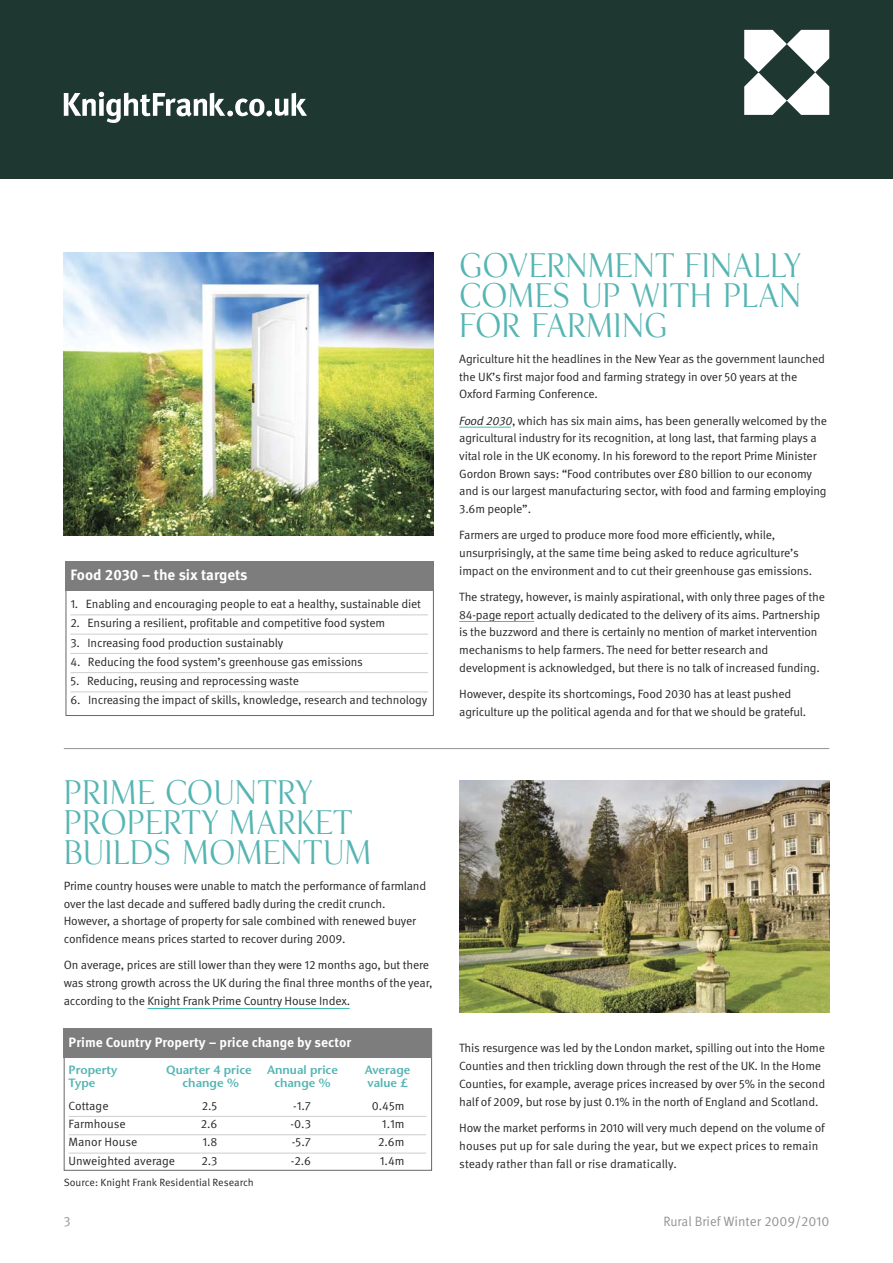
<style>
.page{position:relative;width:893px;height:1263px;background:#fff}
.page>*{position:absolute;margin:0;border:0;box-sizing:border-box;transform-origin:0 0}
.t1{font:30px/30px "KF Display";color:#55b5b3;text-align:justify;scale:.95 1}
.t2{font:700 15px "KF Meta OT";color:#fff}
.t3{font:700 13.5px "KF Meta OT";color:#fff}
.t4{font:13.5px "KF Meta OT";color:#939393;scale:.95 1}
.t5{font:12px/17.7px "KF Meta OT";letter-spacing:-.015em;color:#272627}
.t6{font:600 12px "Stone Sans";color:#55b5b3}
.t7{font:10.5px "KF Meta OT";color:#272627}
.s1{font-style:italic}
</style>
<div class="page">
<div style="left:0;top:0;width:892px;height:179px;background:#1f3731"></div>
<svg style="left:744px;top:30px;width:85px;height:85px"></svg>
<svg style="left:64px;top:91px;width:243px;height:32px"></svg>
<hr style="left:64px;top:748px;width:765px;height:1px;background:#939393">
<div style="left:64px;top:1029px;width:368px;height:142px;border:1px solid #686768"></div>
<div style="left:64px;top:1029px;width:368px;height:29px;background:#7d7d7d"></div>
<hr style="left:69px;top:1116px;width:357px;height:1px;background:#cccdd2">
<hr style="left:69px;top:1134px;width:357px;height:1px;background:#cccdd2">
<hr style="left:69px;top:1153px;width:357px;height:1px;background:#cccdd2">
<div style="left:66px;top:562px;width:368px;height:154px;border:1px solid #686768"></div>
<div style="left:66px;top:562px;width:368px;height:29px;background:#7d7d7d"></div>
<hr style="left:70px;top:615px;width:358px;height:1px;background:#cccdd2">
<hr style="left:70px;top:634px;width:358px;height:1px;background:#cccdd2">
<hr style="left:70px;top:653px;width:358px;height:1px;background:#cccdd2">
<hr style="left:70px;top:672px;width:358px;height:1px;background:#cccdd2">
<hr style="left:70px;top:692px;width:358px;height:1px;background:#cccdd2">
<hr style="left:148px;top:1008px;width:202px;height:1px;background:#42bdb7">
<hr style="left:459px;top:621px;width:75px;height:1px;background:#42bdb7">
<hr style="left:459px;top:427px;width:52px;height:1px;background:#42bdb7">
<img style="left:64px;top:253px;width:370px;height:282px">
<img style="left:459px;top:781px;width:370px;height:232px">
<p class="t2" style="left:70px;top:569px;width:179px">Food 2030 – the six targets</p>
<p class="t5" style="left:70px;top:596px;width:352px">1. Enabling and encouraging people to eat a healthy, sustainable diet</p>
<p class="t5" style="left:70px;top:615px;width:316px">2. Ensuring a resilient, profitable and competitive food system</p>
<p class="t5" style="left:70px;top:635px;width:214px">3. Increasing food production sustainably</p>
<p class="t5" style="left:70px;top:654px;width:294px">4. Reducing the food system’s greenhouse gas emissions</p>
<p class="t5" style="left:70px;top:673px;width:230px">5. Reducing, reusing and reprocessing waste</p>
<p class="t5" style="left:70px;top:692px;width:358px">6. Increasing the impact of skills, knowledge, research and technology</p>
<h1 class="t1" style="left:64px;top:778px;width:325px;text-align:left">PRIME COUNTRY<br>PROPERTY MARKET<br>BUILDS MOMENTUM</h1>
<p class="t5" style="left:64px;top:878px;width:364px">Prime country houses were unable to match the performance of farmland over the last decade and suffered badly during the credit crunch.<br>However, a shortage of property for sale combined with renewed buyer confidence means prices started to recover during 2009.</p>
<p class="t5" style="left:64px;top:957px;width:370px">On average, prices are still lower than they were 12 months ago, but there was strong growth across the UK during the final three months of the year, according to the Knight Frank Prime Country House Index.</p>
<p class="t3" style="left:69px;top:1037px;width:284px">Prime Country Property – price change by sector</p>
<p class="t6" style="left:69px;top:1065px;width:50px">Property</p>
<p class="t6" style="left:166px;top:1065px;width:87px">Quarter 4 price</p>
<p class="t6" style="left:267px;top:1065px;width:72px">Annual price</p>
<p class="t6" style="left:365px;top:1065px;width:47px">Average</p>
<p class="t6" style="left:69px;top:1078px;width:28px">Type</p>
<p class="t6" style="left:183px;top:1078px;width:58px">change %</p>
<p class="t6" style="left:274px;top:1078px;width:58px">change %</p>
<p class="t6" style="left:368px;top:1078px;width:41px">value £</p>
<p class="t5" style="left:69px;top:1098px;width:41px">Cottage</p>
<p class="t5" style="left:202px;top:1098px;width:17px">2.5</p>
<p class="t5" style="left:293px;top:1098px;width:19px">-1.7</p>
<p class="t5" style="left:372px;top:1098px;width:34px">0.45m</p>
<p class="t5" style="left:69px;top:1116px;width:59px">Farmhouse</p>
<p class="t5" style="left:201px;top:1116px;width:18px">2.6</p>
<p class="t5" style="left:291px;top:1116px;width:22px">-0.3</p>
<p class="t5" style="left:382px;top:1116px;width:24px">1.1m</p>
<p class="t5" style="left:69px;top:1134px;width:70px">Manor House</p>
<p class="t5" style="left:202px;top:1134px;width:17px">1.8</p>
<p class="t5" style="left:292px;top:1134px;width:21px">-5.7</p>
<p class="t5" style="left:378px;top:1134px;width:28px">2.6m</p>
<p class="t5" style="left:69px;top:1153px;width:108px">Unweighted average</p>
<p class="t5" style="left:201px;top:1153px;width:18px">2.3</p>
<p class="t5" style="left:291px;top:1153px;width:22px">-2.6</p>
<p class="t5" style="left:380px;top:1153px;width:26px">1.4m</p>
<p class="t7" style="left:64px;top:1178px;width:191px">Source: Knight Frank Residential Research</p>
<h1 class="t1" style="left:459px;top:251px;width:361px">GOVERNMENT FINALLY COMES UP WITH PLAN FOR FARMING</h1>
<p class="t5" style="left:459px;top:351px;width:367px">Agriculture hit the headlines in the New Year as the government launched the UK’s first major food and farming strategy in over 50 years at the<br>Oxford Farming Conference.</p>
<p class="t5" style="left:459px;top:413px;width:369px"><span class="s1">Food 2030</span>, which has six main aims, has been generally welcomed by the agricultural industry for its recognition, at long last, that farming plays a vital role in the UK economy. In his foreword to the report Prime Minister Gordon Brown says: “Food contributes over £80 billion to our economy and is our largest manufacturing sector, with food and farming employing 3.6m people”.</p>
<p class="t5" style="left:459px;top:527px;width:354px">Farmers are urged to produce more food more efficiently, while, unsurprisingly, at the same time being asked to reduce agriculture’s impact on the environment and to cut their greenhouse gas emissions.</p>
<p class="t5" style="left:459px;top:589px;width:367px">The strategy, however, is mainly aspirational, with only three pages of the 84-page report actually dedicated to the delivery of its aims. Partnership is the buzzword and there is certainly no mention of market intervention mechanisms to help farmers. The need for better research and development is acknowledged, but there is no talk of increased funding.</p>
<p class="t5" style="left:459px;top:686px;width:348px">However, despite its shortcomings, Food 2030 has at least pushed agriculture up the political agenda and for that we should be grateful.</p>
<p class="t5" style="left:459px;top:1040px;width:367px">This resurgence was led by the London market, spilling out into the Home Counties and then trickling down through the rest of the UK. In the Home Counties, for example, average prices increased by over 5% in the second half of 2009, but rose by just 0.1% in the north of England and Scotland.</p>
<p class="t5" style="left:459px;top:1120px;width:367px">How the market performs in 2010 will very much depend on the volume of houses put up for sale during the year, but we expect prices to remain steady rather than fall or rise dramatically.</p>
<p class="t4" style="left:64px;top:1216px;width:9px">3</p>
<p class="t4" style="left:663px;top:1216px;width:176px">Rural Brief Winter 2009/2010</p>
</div>
